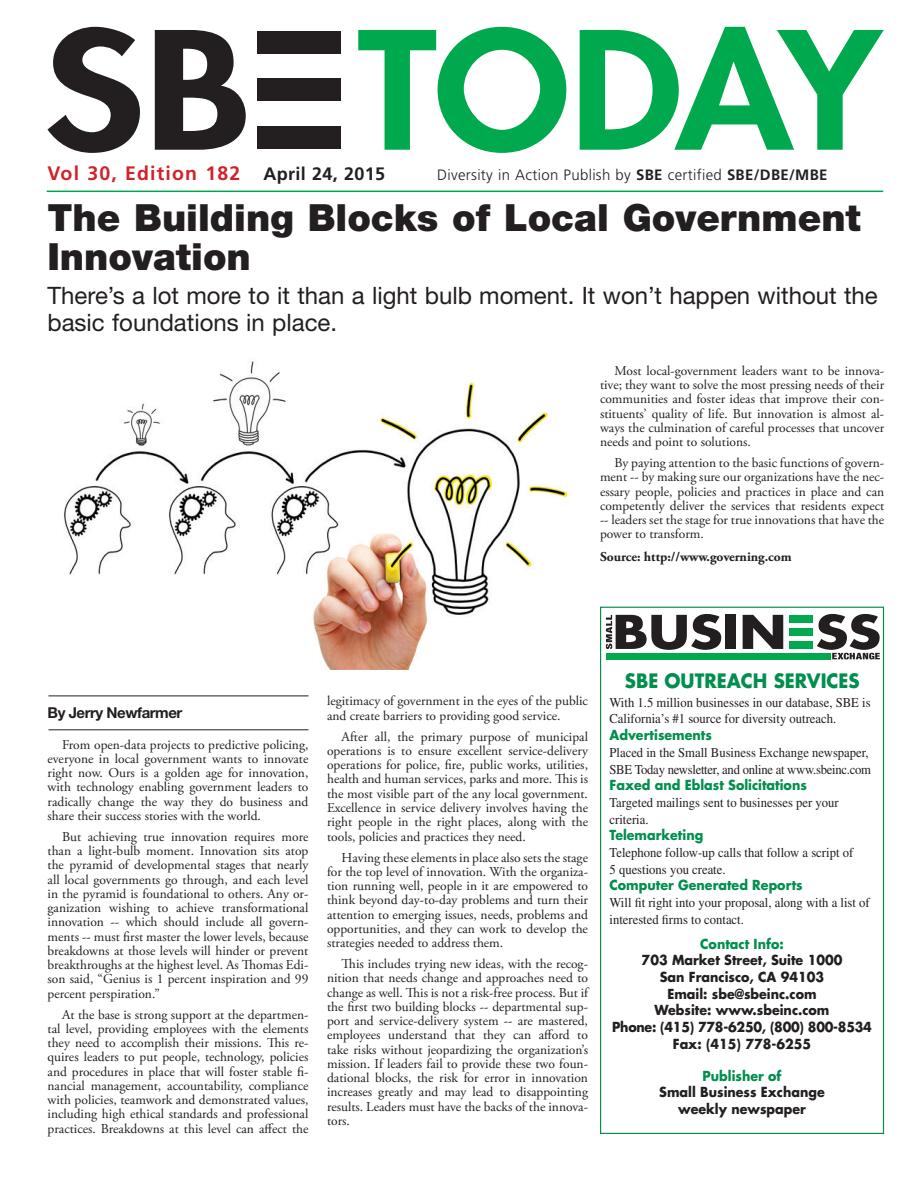
<style>
.page{position:relative;width:918px;height:1188px;background:#fff}
.page>*{position:absolute;margin:0;border:0;box-sizing:border-box;transform-origin:0 0}
.t1{font:900 37.5px/39px "Helvetica Neue LT Std";color:#231f20}
.t2{font:24px/27px "Helvetica Neue LT Std";color:#231f20}
.t3{font:700 19.5px "Frutiger";letter-spacing:.06em;color:#d1232a}
.t4{font:700 19.35px "Futura";color:#008f4d;scale:.94 1}
.t5{font:300 15px "Frutiger";letter-spacing:.02em;color:#231f20}
.t6{font:700 15px "Helvetica Neue LT Std";letter-spacing:-.03em;color:#231f20}
.t7{font:13.5px/14.2px "Adobe Garamond Pro";color:#231f20;text-align:justify}
.t8{font:13.5px/16.6px "Times";color:#231f20;scale:.94 1}
.t9{font:700 13.5px/16.6px "Futura";color:#231f20;text-align:center;scale:.94 1}
.t10{font:700 13.5px "Futura";color:#008f4d;scale:.94 1}
.t11{font:700 13.5px "Adobe Garamond Pro";color:#231f20}
.s1{font-size:18px;color:#231f20}
.s2{font-weight:700}
</style>
<div class="page">
<hr style="left:47px;top:191px;width:836px;height:1px;background:#00a94e">
<div style="left:600px;top:607px;width:284px;height:527px;background:#fff;border:1px solid #008f4d"></div>
<div style="left:606px;top:653px;width:224px;height:6px;background:#00a94e"></div>
<div style="left:726px;top:615px;width:10px;height:34px;background:#231f20"></div>
<svg style="left:743px;top:615px;width:40px;height:34px"></svg>
<div style="left:790px;top:615px;width:23px;height:7px;background:#00a94e"></div>
<div style="left:790px;top:628px;width:23px;height:8px;background:#00a94e"></div>
<div style="left:790px;top:641px;width:23px;height:8px;background:#00a94e"></div>
<svg style="left:606px;top:614px;width:115px;height:36px"></svg>
<svg style="left:817px;top:614px;width:63px;height:45px"></svg>
<div style="left:257px;top:126px;width:84px;height:22px;background:#231f20"></div>
<div style="left:257px;top:78px;width:84px;height:23px;background:#231f20"></div>
<div style="left:257px;top:31px;width:84px;height:22px;background:#231f20"></div>
<svg style="left:47px;top:27px;width:93px;height:126px"></svg>
<svg style="left:155px;top:30px;width:91px;height:120px"></svg>
<svg style="left:358px;top:27px;width:208px;height:126px"></svg>
<svg style="left:580px;top:27px;width:304px;height:123px"></svg>
<hr style="left:48px;top:729px;width:261px;height:1px;background:#231f20">
<hr style="left:48px;top:696px;width:261px;height:1px;background:#231f20">
<img style="left:64px;top:361px;width:505px;height:308px">
<h3 class="t3" style="left:47px;top:162px;width:339px">Vol 30, Edition 182 <span class="s1">April 24, 2015</span></h3>
<p class="t5" style="left:437px;top:166px;width:392px">Diversity in Action Publish by <span class="s2">SBE</span> certified <span class="s2">SBE/DBE/MBE</span></p>
<h1 class="t1" style="left:47px;top:198px;width:815px">The Building Blocks of Local Government<br>Innovation</h1>
<h2 class="t2" style="left:47px;top:281px;width:832px">There’s a lot more to it than a light bulb moment. It won’t happen without the basic foundations in place.</h2>
<p class="t7" style="left:600px;top:364px;width:286px;text-indent:15px">Most local-government leaders want to be innova&shy;tive; they want to solve the most pressing needs of their communities and foster ideas that improve their con&shy;stituents’ quality of life. But innovation is almost al&shy;ways the culmination of careful processes that uncover needs and point to solutions.</p>
<p class="t7" style="left:600px;top:456px;width:286px;text-indent:15px">By paying attention to the basic functions of govern&shy;ment -- by making sure our organizations have the nec&shy;essary people, policies and practices in place and can competently deliver the services that residents expect -- leaders set the stage for true innovations that have the power to transform.</p>
<p class="t11" style="left:600px;top:549px;width:193px">Source: http://www.governing.com</p>
<p class="t6" style="left:48px;top:703px;width:136px">By Jerry Newfarmer</p>
<p class="t7" style="left:48px;top:738px;width:262px;text-indent:15px">From open-data projects to predictive policing, everyone in local government wants to innovate right now. Ours is a golden age for innovation, with technology enabling government leaders to radically change the way they do business and share their success stories with the world.</p>
<p class="t7" style="left:48px;top:830px;width:262px;text-indent:15px">But achieving true innovation requires more than a light-bulb moment. Innovation sits atop the pyramid of developmental stages that nearly all local governments go through, and each level in the pyramid is foundational to others. Any or&shy;ganization wishing to achieve transformational innovation -- which should include all govern&shy;ments -- must first master the lower levels, because breakdowns at those levels will hinder or prevent breakthroughs at the highest level. As Thomas Edi&shy;son said, “Genius is 1 percent inspiration and 99 percent perspiration.”</p>
<p class="t7" style="left:48px;top:1008px;width:262px;text-indent:15px">At the base is strong support at the departmen&shy;tal level, providing employees with the elements they need to accomplish their missions. This re&shy;quires leaders to put people, technology, policies and procedures in place that will foster stable fi&shy;nancial management, accountability, compliance with policies, teamwork and demonstrated values, including high ethical standards and professional practices. Breakdowns at this level can affect the</p>
<p class="t7" style="left:327px;top:695px;width:262px">legitimacy of government in the eyes of the public and create barriers to providing good service.</p>
<p class="t7" style="left:327px;top:730px;width:262px;text-indent:15px">After all, the primary purpose of municipal operations is to ensure excellent service-delivery operations for police, fire, public works, utilities, health and human services, parks and more. This is the most visible part of the any local government.<br>Excellence in service delivery involves having the right people in the right places, along with the tools, policies and practices they need.</p>
<p class="t7" style="left:327px;top:851px;width:262px;text-indent:15px">Having these elements in place also sets the stage for the top level of innovation. With the organiza&shy;tion running well, people in it are empowered to think beyond day-to-day problems and turn their attention to emerging issues, needs, problems and opportunities, and they can work to develop the strategies needed to address them.</p>
<p class="t7" style="left:327px;top:957px;width:262px;text-indent:15px">This includes trying new ideas, with the recog&shy;nition that needs change and approaches need to change as well. This is not a risk-free process. But if the first two building blocks -- departmental sup&shy;port and service-delivery system -- are mastered, employees understand that they can afford to take risks without jeopardizing the organization’s mission. If leaders fail to provide these two foun&shy;dational blocks, the risk for error in innovation increases greatly and may lead to disappointing results. Leaders must have the backs of the innova&shy;tors.</p>
<h3 class="t4" style="left:625px;top:668px;width:88px">SBE Outreac</h3>
<h3 class="t4" style="left:753px;top:668px;width:84px">h Services</h3>
<p class="t8" style="left:610px;top:694px;width:279px">With 1.5 million businesses in our database, SBE is<br>California’s #1 source for diversity outreach.</p>
<p class="t10" style="left:610px;top:726px;width:110px">Advertisements</p>
<p class="t8" style="left:610px;top:744px;width:280px">Placed in the Small Business Exchange newspaper,<br>SBE Today newsletter, and online at www.sbeinc.com</p>
<p class="t10" style="left:610px;top:776px;width:211px">Faxed and Eblast Solicitations</p>
<p class="t8" style="left:610px;top:794px;width:246px">Targeted mailings sent to businesses per your criteria.</p>
<p class="t10" style="left:610px;top:826px;width:101px">Telemarketing</p>
<p class="t8" style="left:610px;top:844px;width:261px">Telephone follow-up calls that follow a script of<br>5 questions you create.</p>
<p class="t10" style="left:610px;top:876px;width:207px">Computer Generated Reports</p>
<p class="t8" style="left:610px;top:894px;width:278px">Will fit right into your proposal, along with a list of interested firms to contact.</p>
<p class="t10" style="left:700px;top:934px;width:90px">Contact Info:</p>
<p class="t9" style="left:612px;top:952px;width:278px">703 Market Street, Suite 1000<br>San Francisco, CA 94103<br>Email: sbe@sbeinc.com<br>Website: www.sbeinc.com<br>Phone: (415) 778-6250, (800) 800-8534<br>Fax: (415) 778-6255</p>
<p class="t10" style="left:703px;top:1067px;width:86px">Publisher of</p>
<p class="t9" style="left:659px;top:1084px;width:178px">Small Business Exchange weekly newspaper</p>
</div>
